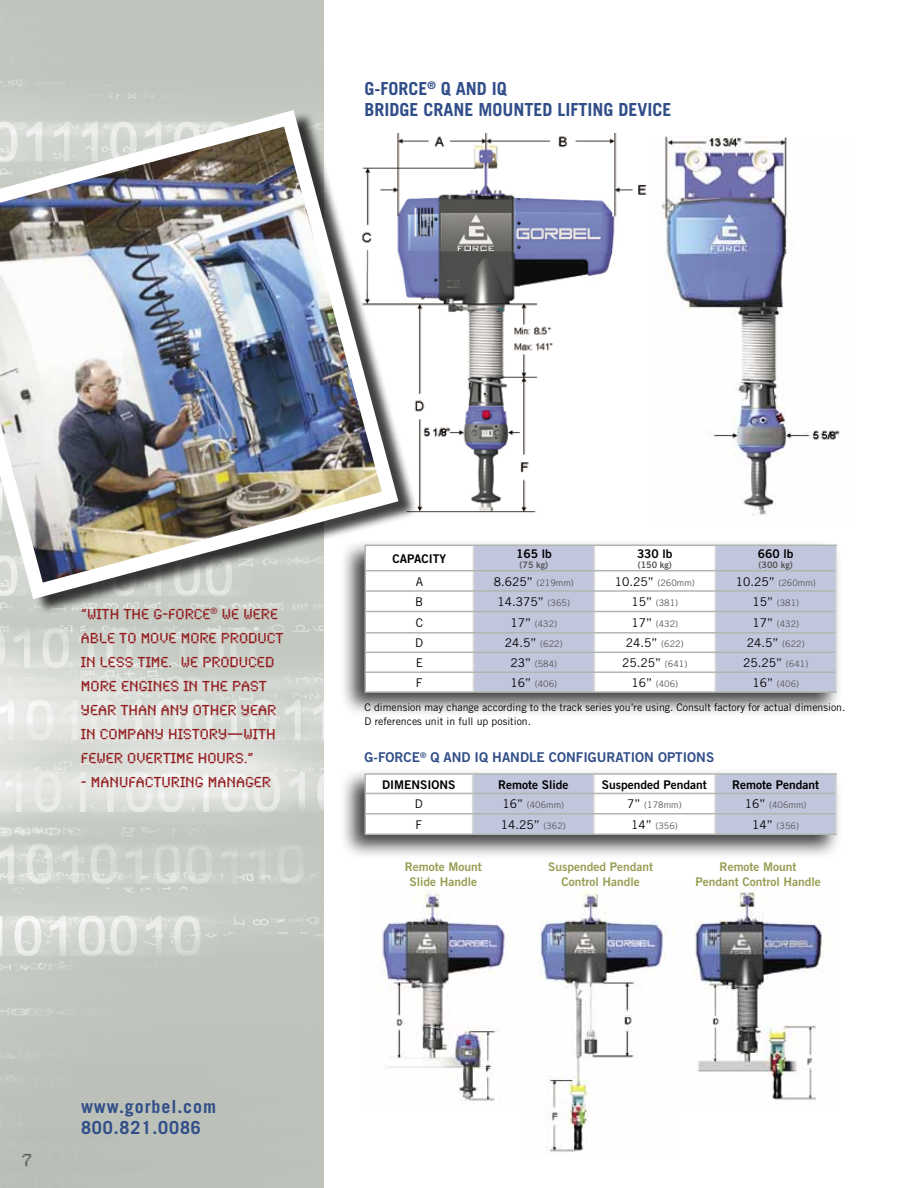
<style>
.page{position:relative;width:918px;height:1188px;background:#fff}
.page>*{position:absolute;margin:0;border:0;box-sizing:border-box;transform-origin:0 0}
.t1{font:700 18px "Trade Gothic";letter-spacing:.025em;color:#314e89}
.t2{font:700 18px/21px "Trade Gothic";letter-spacing:.05em;color:#314e89}
.t3{font:18px "Synchro LET";color:#60665e}
.t4{font:15px/24px "Synchro LET";color:#921b1d}
.t5{font:13.5px "Trade Gothic Bold Two";color:#314e89}
.t6{font:12px "Trade Gothic";color:#000}
.t7{font:12px/15px "Trade Gothic Bold Two";color:#979d53;text-align:center}
.t8{font:12px "Trade Gothic Bold Two";color:#000}
.t9{font:10.5px/13.5px "Trade Gothic";color:#000}
.t10{font:9px "Trade Gothic";color:#555}
.t11{font:9px "Trade Gothic Bold Two";color:#555}
.s1{font-size:12px;color:#000}
.s2{font-size:9px;color:#555}
</style>
<div class="page">
<img style="left:382px;top:888px;width:126px;height:216px">
<img style="left:537px;top:889px;width:138px;height:265px">
<img style="left:694px;top:886px;width:130px;height:214px">
<img style="left:0;top:0;width:324px;height:1188px">
<img style="left:418px;top:134px;width:229px;height:379px">
<img style="left:661px;top:137px;width:179px;height:379px">
<div style="left:340px;top:539px;width:503px;height:179px;background:#000;opacity:.75"></div>
<svg style="left:366px;top:546px;width:107px;height:145px"></svg>
<svg style="left:474px;top:546px;width:362px;height:145px;fill:#c2c6dd"></svg>
<hr style="left:364px;top:544px;width:109px;height:2px;background:#b0b6ae">
<hr style="left:473px;top:544px;width:121px;height:2px;background:#b0b6ae">
<hr style="left:594px;top:544px;width:121px;height:2px;background:#b0b6ae">
<hr style="left:715px;top:544px;width:122px;height:2px;background:#b0b6ae">
<hr style="left:364px;top:570px;width:109px;height:1px;background:#b0b6ae">
<hr style="left:473px;top:570px;width:121px;height:1px;background:#b0b6ae">
<hr style="left:594px;top:570px;width:121px;height:1px;background:#b0b6ae">
<hr style="left:715px;top:570px;width:121px;height:1px;background:#b0b6ae">
<hr style="left:364px;top:590px;width:109px;height:2px;background:#b0b6ae">
<hr style="left:473px;top:590px;width:121px;height:2px;background:#b0b6ae">
<hr style="left:594px;top:590px;width:121px;height:2px;background:#b0b6ae">
<hr style="left:715px;top:590px;width:121px;height:2px;background:#b0b6ae">
<hr style="left:364px;top:611px;width:109px;height:1px;background:#b0b6ae">
<hr style="left:364px;top:612px;width:2px;height:20px;background:#b0b6ae">
<hr style="left:473px;top:611px;width:121px;height:1px;background:#b0b6ae">
<hr style="left:594px;top:611px;width:121px;height:1px;background:#b0b6ae">
<hr style="left:715px;top:611px;width:121px;height:1px;background:#b0b6ae">
<hr style="left:364px;top:632px;width:109px;height:2px;background:#b0b6ae">
<hr style="left:473px;top:632px;width:121px;height:2px;background:#b0b6ae">
<hr style="left:594px;top:632px;width:121px;height:2px;background:#b0b6ae">
<hr style="left:715px;top:632px;width:121px;height:2px;background:#b0b6ae">
<hr style="left:364px;top:652px;width:109px;height:1px;background:#b0b6ae">
<hr style="left:473px;top:652px;width:121px;height:1px;background:#b0b6ae">
<hr style="left:594px;top:652px;width:121px;height:1px;background:#b0b6ae">
<hr style="left:715px;top:652px;width:121px;height:1px;background:#b0b6ae">
<hr style="left:364px;top:671px;width:109px;height:2px;background:#b0b6ae">
<svg style="left:364px;top:634px;width:2px;height:57px"></svg>
<hr style="left:473px;top:671px;width:121px;height:2px;background:#b0b6ae">
<hr style="left:594px;top:671px;width:121px;height:2px;background:#b0b6ae">
<hr style="left:715px;top:671px;width:121px;height:2px;background:#b0b6ae">
<hr style="left:364px;top:691px;width:109px;height:2px;background:#b0b6ae">
<hr style="left:473px;top:691px;width:121px;height:2px;background:#b0b6ae">
<hr style="left:594px;top:691px;width:121px;height:2px;background:#b0b6ae">
<hr style="left:715px;top:691px;width:122px;height:2px;background:#b0b6ae">
<svg style="left:473px;top:546px;width:1px;height:145px"></svg>
<svg style="left:594px;top:546px;width:1px;height:145px"></svg>
<svg style="left:715px;top:546px;width:1px;height:145px"></svg>
<svg style="left:836px;top:546px;width:1px;height:145px"></svg>
<div style="left:340px;top:768px;width:503px;height:92px;background:#000;opacity:.75"></div>
<hr style="left:364px;top:773px;width:109px;height:2px;background:#b0b6ae">
<hr style="left:473px;top:773px;width:121px;height:2px;background:#b0b6ae">
<hr style="left:594px;top:773px;width:121px;height:2px;background:#b0b6ae">
<hr style="left:715px;top:773px;width:122px;height:2px;background:#b0b6ae">
<hr style="left:364px;top:834px;width:109px;height:1px;background:#b0b6ae">
<hr style="left:473px;top:834px;width:121px;height:1px;background:#b0b6ae">
<hr style="left:594px;top:834px;width:121px;height:1px;background:#b0b6ae">
<hr style="left:715px;top:834px;width:122px;height:1px;background:#b0b6ae">
<svg style="left:364px;top:774px;width:473px;height:60px"></svg>
<div style="left:0;top:111px;width:418px;height:504px;background:#000;opacity:.75"></div>
<svg style="left:0;top:110px;width:398px;height:489px"></svg>
<img style="left:0;top:127px;width:382px;height:456px">
<p class="t1" style="left:364px;top:77px;width:103px">G-FORCE<sup>®</sup> Q AND</p>
<p class="t1" style="left:492px;top:77px;width:17px">IQ</p>
<p class="t1" style="left:365px;top:98px;width:29px">BRIDGE</p>
<p class="t1" style="left:424px;top:98px;width:31px">CRANE</p>
<p class="t1" style="left:479px;top:98px;width:46px">MOUNTED</p>
<p class="t1" style="left:558px;top:98px;width:9px">LIFTING</p>
<p class="t1" style="left:619px;top:98px;width:53px">DEVICE</p>
<p class="t4" style="left:81px;top:600px;width:204px">“WITH THE G-FORCE<sup>®</sup> WE WERE<br>ABLE TO MOVE MORE PRODUCT<br>IN LESS TIME. WE PRODUCED<br>MORE ENGINES IN THE PAST<br>YEAR THAN ANY OTHER YEAR<br>IN COMPANY HISTORY—WITH<br>FEWER OVERTIME HOURS.”</p>
<p class="t4" style="left:81px;top:768px;width:192px">- MANUFACTURING MANAGER</p>
<p class="t8" style="left:393px;top:551px;width:55px">Capaci ty</p>
<p class="t8" style="left:516px;top:546px;width:37px">165 lb</p>
<p class="t11" style="left:520px;top:559px;width:30px">(75 kg)</p>
<p class="t8" style="left:637px;top:546px;width:37px">330 lb</p>
<p class="t11" style="left:638px;top:559px;width:36px">(150 kg)</p>
<p class="t8" style="left:758px;top:546px;width:37px">660 lb</p>
<p class="t11" style="left:759px;top:559px;width:36px">(300 kg)</p>
<p class="t6" style="left:416px;top:574px;width:9px">A</p>
<p class="t10" style="left:494px;top:577px;width:82px"><span class="s1">8.625”</span> (219mm)</p>
<p class="t10" style="left:615px;top:577px;width:82px"><span class="s1">10.25”</span> (260mm)</p>
<p class="t10" style="left:736px;top:577px;width:82px"><span class="s1">10.25”</span> (260mm)</p>
<p class="t6" style="left:415px;top:594px;width:10px">B</p>
<p class="t6" style="left:498px;top:594px;width:74px">14.375” <span class="s2">(365)</span></p>
<p class="t10" style="left:631px;top:597px;width:48px"><span class="s1">15”</span> (381)</p>
<p class="t10" style="left:752px;top:597px;width:48px"><span class="s1">15”</span> (381)</p>
<p class="t6" style="left:416px;top:615px;width:9px">C</p>
<p class="t10" style="left:510px;top:618px;width:48px"><span class="s1">17”</span> (432)</p>
<p class="t10" style="left:631px;top:618px;width:48px"><span class="s1">17”</span> (432)</p>
<p class="t10" style="left:752px;top:618px;width:48px"><span class="s1">17”</span> (432)</p>
<p class="t6" style="left:415px;top:636px;width:10px">D</p>
<p class="t6" style="left:505px;top:636px;width:59px">24.5” <span class="s2">(622)</span></p>
<p class="t6" style="left:626px;top:636px;width:59px">24.5” <span class="s2">(622)</span></p>
<p class="t6" style="left:747px;top:636px;width:59px">24.5” <span class="s2">(622)</span></p>
<p class="t6" style="left:416px;top:655px;width:9px">E</p>
<p class="t10" style="left:510px;top:658px;width:48px"><span class="s1">23”</span> (584)</p>
<p class="t6" style="left:622px;top:655px;width:67px">25.25” <span class="s2">(641)</span></p>
<p class="t6" style="left:743px;top:655px;width:67px">25.25” <span class="s2">(641)</span></p>
<p class="t6" style="left:416px;top:675px;width:8px">F</p>
<p class="t10" style="left:510px;top:678px;width:48px"><span class="s1">16”</span> (406)</p>
<p class="t10" style="left:631px;top:678px;width:48px"><span class="s1">16”</span> (406)</p>
<p class="t10" style="left:752px;top:678px;width:48px"><span class="s1">16”</span> (406)</p>
<p class="t9" style="left:364px;top:701px;width:482px">C dimension may change according to the track series you’re using. Consult factory for actual dimension.<br>D references unit in full up position.</p>
<p class="t5" style="left:364px;top:749px;width:349px">G-Force<sup>®</sup> Q and iQ Handle Configuration Options</p>
<p class="t8" style="left:382px;top:777px;width:73px">Dim ensions</p>
<p class="t8" style="left:498px;top:777px;width:72px">Remote Slide</p>
<p class="t8" style="left:602px;top:777px;width:107px">Suspended Pendant</p>
<p class="t8" style="left:732px;top:777px;width:88px">Remote Pendant</p>
<p class="t6" style="left:415px;top:797px;width:10px">D</p>
<p class="t10" style="left:502px;top:800px;width:63px"><span class="s1">16”</span> (406mm)</p>
<p class="t10" style="left:627px;top:800px;width:56px"><span class="s1">7”</span> (178mm)</p>
<p class="t10" style="left:745px;top:800px;width:63px"><span class="s1">16”</span> (406mm)</p>
<p class="t6" style="left:416px;top:817px;width:8px">F</p>
<p class="t6" style="left:501px;top:817px;width:67px">14.25” <span class="s2">(362)</span></p>
<p class="t10" style="left:631px;top:820px;width:48px"><span class="s1">14”</span> (356)</p>
<p class="t10" style="left:752px;top:820px;width:48px"><span class="s1">14”</span> (356)</p>
<p class="t7" style="left:405px;top:859px;width:78px">Remote Mount<br>Slide Handle</p>
<p class="t7" style="left:548px;top:859px;width:107px">Suspended Pendant<br>Control Handle</p>
<p class="t7" style="left:695px;top:859px;width:127px">Remote Mount<br>Pendant Control Handle</p>
<p class="t3" style="left:22px;top:1144px;width:12px">7</p>
<p class="t2" style="left:81px;top:1096px;width:137px">WWW.GORBEL.COM<br>800.821.0086</p>
</div>
